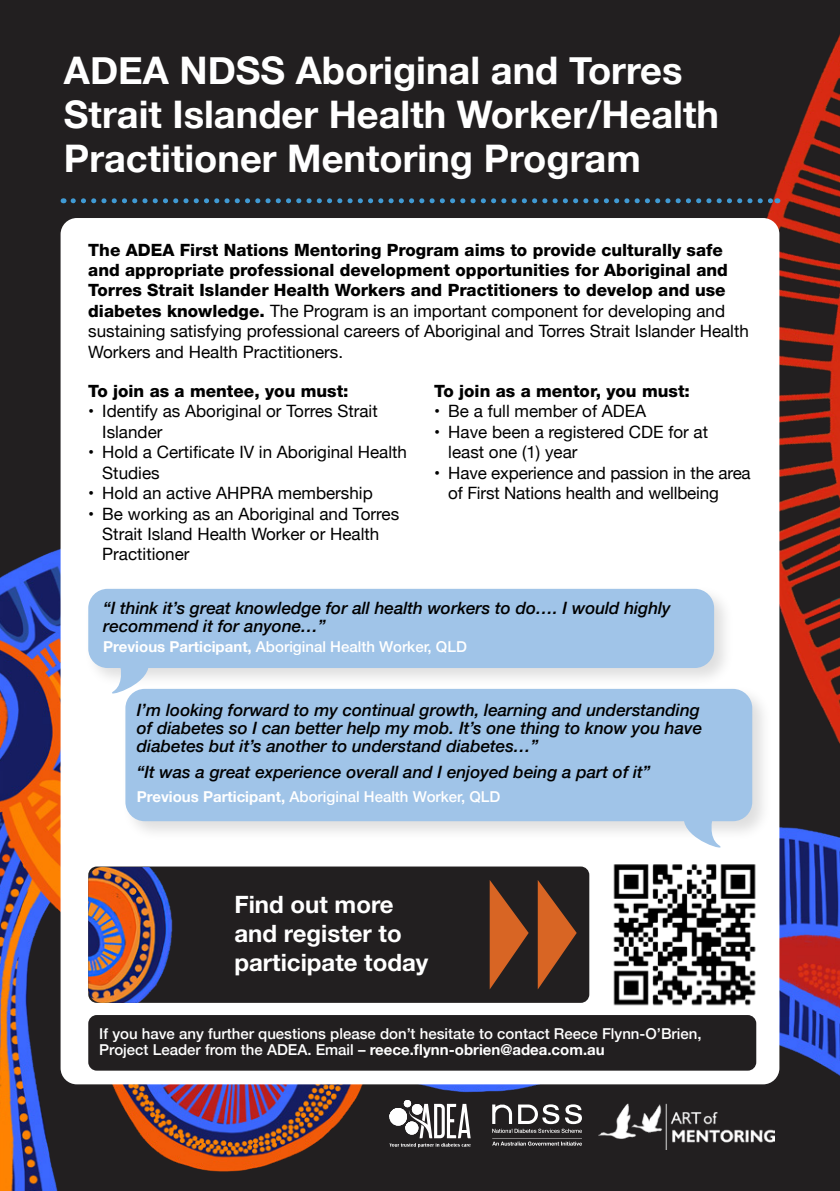
<style>
.page{position:relative;width:840px;height:1191px;background:#fff}
.page>*{position:absolute;margin:0;border:0;box-sizing:border-box;transform-origin:0 0}
.t1{font:700 38px/44px "Helvetica Neue";color:#fff}
.t2{font:700 24px/28.8px "Helvetica Neue LT Std";color:#fff}
.t3{font:800 17px/20.4px "Helvetica Neue";color:#000}
.t4{font:17px/20.4px "Helvetica Neue";color:#000}
.t5{font:italic 500 17px/18px "Helvetica Neue";color:#000}
.t6{font:800 17px "Helvetica Neue LT Std";color:#000}
.t7{font:500 15px/16px "Helvetica Neue";color:#fff}
.s1{font-weight:400}
.s2{font-weight:700}
</style>
<div class="page">
<div style="left:0;top:0;width:839px;height:1191px;background:#221f20"></div>
<img style="left:412px;top:36px;width:427px;height:469px">
<img style="left:0;top:505px;width:839px;height:686px">
<svg style="left:492px;top:1104px;width:89px;height:41px"></svg>
<svg style="left:389px;top:1100px;width:81px;height:47px"></svg>
<div style="left:61px;top:218px;width:718px;height:866px;background:#fff;border-radius:16px"></div>
<svg style="left:73px;top:198px;width:704px;height:5px"></svg>
<img style="left:613px;top:864px;width:143px;height:153px">
<div style="left:88px;top:866px;width:501px;height:136px;background:#221f20;border-radius:9px"></div>
<div style="left:88px;top:1015px;width:667px;height:55px;background:#221f20;border-radius:9px"></div>
<img style="left:88px;top:867px;width:85px;height:135px">
<svg style="left:537px;top:880px;width:39px;height:109px"></svg>
<svg style="left:489px;top:880px;width:39px;height:109px"></svg>
<img style="left:597px;top:1103px;width:177px;height:46px">
<div style="left:84px;top:585px;width:650px;height:103px;background:#000;opacity:.13"></div>
<div style="left:88px;top:589px;width:625px;height:79px;background:#a0c4e8;border-radius:19px"></div>
<svg style="left:102px;top:667px;width:47px;height:27px"></svg>
<div style="left:121px;top:685px;width:650px;height:156px;background:#000;opacity:.13"></div>
<div style="left:125px;top:689px;width:626px;height:132px;background:#a0c4e8;border-radius:19px"></div>
<svg style="left:683px;top:821px;width:46px;height:27px"></svg>
<h1 class="t1" style="left:64px;top:49px;width:656px">ADEA NDSS Aboriginal and Torres<br>Strait Islander Health Worker/Health<br>Practitioner Mentoring Program</h1>
<p class="t3" style="left:88px;top:239px;width:661px">The ADEA First Nations Mentoring Program aims to provide culturally safe and appropriate professional development opportunities for Aboriginal and Torres Strait Islander Health Workers and Practitioners to develop and use diabetes knowledge. <span class="s1">The Program is an important component for developing and sustaining satisfying professional careers of Aboriginal and Torres Strait Islander Health Workers and Health Practitioners.</span></p>
<p class="t6" style="left:88px;top:381px;width:262px">To join as a mentee, you must:</p>
<p class="t4" style="left:102px;top:402px;width:277px;text-indent:-14px">• Identify as Aboriginal or Torres Strait<br>Islander</p>
<p class="t4" style="left:102px;top:443px;width:306px;text-indent:-14px">• Hold a Certificate IV in Aboriginal Health<br>Studies</p>
<p class="t4" style="left:88px;top:484px;width:286px">• Hold an active AHPRA membership</p>
<p class="t4" style="left:102px;top:504px;width:298px;text-indent:-14px">• Be working as an Aboriginal and Torres<br>Strait Island Health Worker or Health<br>Practitioner</p>
<p class="t6" style="left:434px;top:381px;width:257px">To join as a mentor, you must:</p>
<p class="t4" style="left:434px;top:402px;width:213px">• Be a full member of ADEA</p>
<p class="t4" style="left:448px;top:422px;width:261px;text-indent:-14px">• Have been a registered CDE for at least one (1) year</p>
<p class="t4" style="left:448px;top:463px;width:304px;text-indent:-14px">• Have experience and passion in the area of First Nations health and wellbeing</p>
<p class="t5" style="left:103px;top:598px;width:568px">“I think it’s great knowledge for all health workers to do…. I would highly recommend it for anyone…”</p>
<p class="t7" style="left:103px;top:637px;width:365px"><span class="s2">Previous Participant,</span> Aboriginal Health Worker, QLD</p>
<p class="t5" style="left:137px;top:699px;width:566px">I’m looking forward to my continual growth, learning and understanding of diabetes so I can better help my mob. It’s one thing to know you have diabetes but it’s another to understand diabetes…”</p>
<p class="t5" style="left:137px;top:762px;width:515px">“It was a great experience overall and I enjoyed being a part of it”</p>
<p class="t7" style="left:137px;top:787px;width:365px"><span class="s2">Previous Participant,</span> Aboriginal Health Worker, QLD</p>
<h2 class="t2" style="left:234px;top:890px;width:195px">Find out more and register to participate today</h2>
<p class="t7" style="left:99px;top:1024px;width:603px">If you have any further questions please don’t hesitate to contact Reece Flynn-O’Brien,<br>Project Leader from the ADEA. Email – <span class="s2">reece.flynn-obrien@adea.com.au</span></p>
</div>
